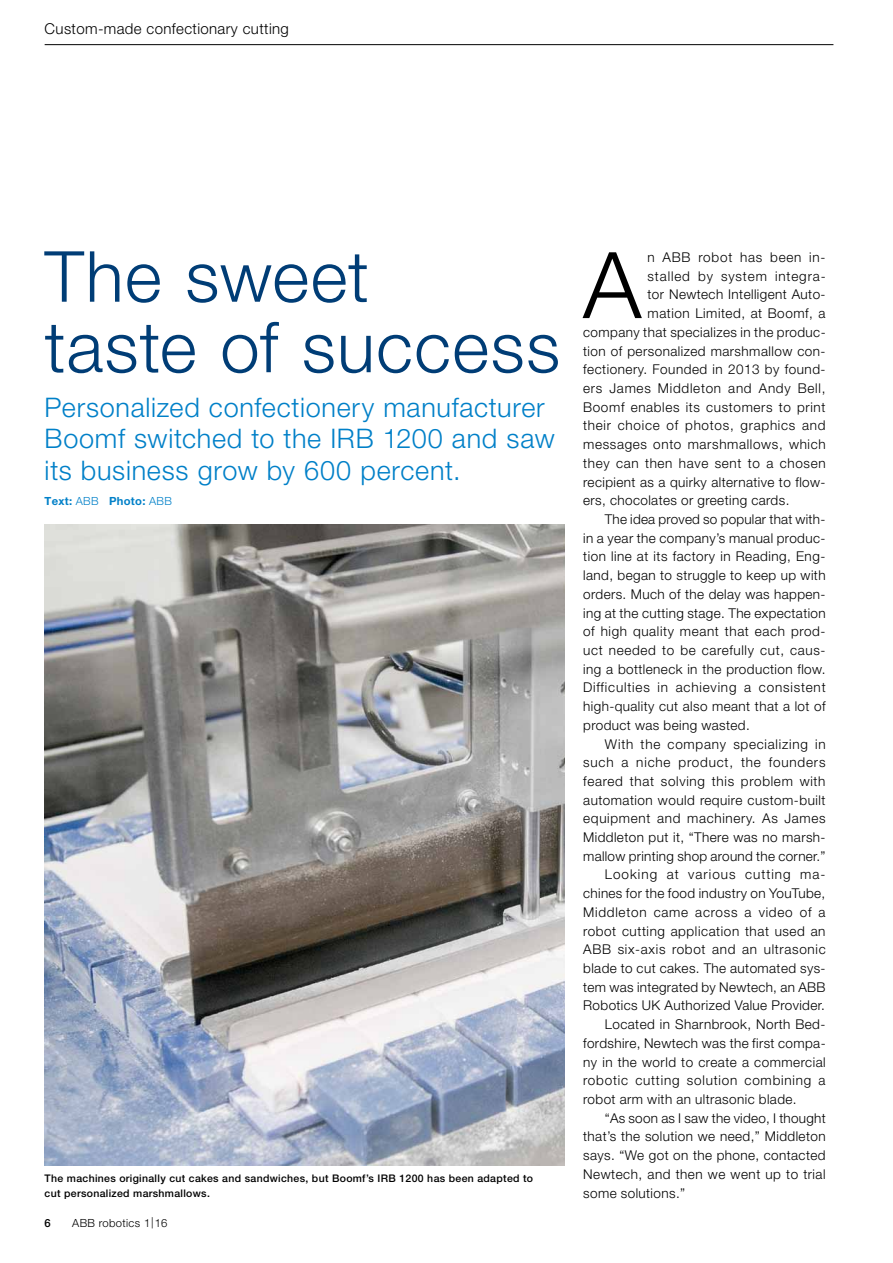
<style>
.page{position:relative;width:893px;height:1263px;background:#fff}
.page>*{position:absolute;margin:0;border:0;box-sizing:border-box;transform-origin:0 0}
.t1{font:300 92.1px "Helvetica Neue LT Pro";color:#000}
.t2{font:300 70.5px/70.5px "Helvetica Neue LT Pro";letter-spacing:.02em;color:#003d76}
.t3{font:300 27px/31.5px "Helvetica Neue LT Pro";letter-spacing:.025em;color:#0080c8}
.t4{font:300 15px "Helvetica Neue LT Pro";letter-spacing:.025em;color:#000}
.t5{font:300 13.5px "Helvetica Neue LT Pro";letter-spacing:.035em;color:#000}
.t6{font:300 13.5px "Helvetica Neue LT Pro";letter-spacing:.055em;color:#000}
.t7{font:300 13.5px "Helvetica Neue LT Pro";letter-spacing:.06em;color:#000}
.t8{font:300 13.5px "Helvetica Neue LT Pro";letter-spacing:.075em;color:#000}
.t9{font:300 13.5px "Helvetica Neue LT Pro";letter-spacing:.065em;color:#000}
.t10{font:700 11.25px "Helvetica Neue LT Pro";letter-spacing:.025em;color:#0080c8}
.t11{font:300 11.25px "Helvetica Neue LT Pro";letter-spacing:.03em;color:#000}
.t12{font:500 11.25px "Helvetica Neue LT Pro";color:#000}
.t13{font:500 10.5px/15px "Helvetica Neue LT Pro";letter-spacing:.03em;color:#000}
.s1{font-weight:300}
</style>
<div class="page">
<hr style="left:45px;top:44px;width:788px;height:1px;background:#000">
<img style="left:45px;top:524px;width:519px;height:641px">
<p class="t4" style="left:45px;top:20px;width:246px">Custom-made confectionary cutting</p>
<h2 class="t2" style="left:45px;top:240px;width:517px">The sweet<br>taste of success</h2>
<h3 class="t3" style="left:45px;top:391px;width:512px">Personalized confectionery manufacturer<br>Boomf switched to the IRB 1200 and saw its business grow by 600 percent.</h3>
<p class="t10" style="left:45px;top:494px;width:129px">Text: <span class="s1">ABB</span> Photo: <span class="s1">ABB</span></p>
<p class="t13" style="left:45px;top:1171px;width:490px">The machines originally cut cakes and sandwiches, but Boomf’s IRB 1200 has been adapted to cut personalized marshmallows.</p>
<p class="t12" style="left:45px;top:1216px;width:8px">6</p>
<p class="t11" style="left:72px;top:1216px;width:96px">ABB robotics 1|16</p>
<h1 class="t1" style="left:583px;top:229px;width:60px">A</h1>
<p class="t7" style="left:648px;top:249px;width:180px">n ABB robot has been in-</p>
<p class="t9" style="left:648px;top:268px;width:180px">stalled by system integra-</p>
<p class="t5" style="left:648px;top:286px;width:180px">tor Newtech Intelligent Auto-</p>
<p class="t5" style="left:648px;top:305px;width:179px">mation Limited, at Boomf, a</p>
<p class="t5" style="left:583px;top:324px;width:244px">company that specializes in the produc-</p>
<p class="t5" style="left:583px;top:342px;width:244px">tion of personalized marshmallow con-</p>
<p class="t5" style="left:583px;top:361px;width:244px">fectionery. Founded in 2013 by found-</p>
<p class="t6" style="left:583px;top:380px;width:244px">ers James Middleton and Andy Bell,</p>
<p class="t5" style="left:583px;top:399px;width:244px">Boomf enables its customers to print</p>
<p class="t6" style="left:583px;top:417px;width:244px">their choice of photos, graphics and</p>
<p class="t5" style="left:583px;top:436px;width:244px">messages onto marshmallows, which</p>
<p class="t5" style="left:583px;top:455px;width:244px">they can then have sent to a chosen</p>
<p class="t5" style="left:583px;top:473px;width:244px">recipient as a quirky alternative to flow-</p>
<p class="t5" style="left:583px;top:492px;width:208px">ers, chocolates or greeting cards.</p>
<p class="t5" style="left:605px;top:511px;width:222px">The idea proved so popular that with-</p>
<p class="t5" style="left:583px;top:530px;width:244px">in a year the company’s manual produc-</p>
<p class="t5" style="left:583px;top:548px;width:244px">tion line at its factory in Reading, Eng-</p>
<p class="t5" style="left:583px;top:567px;width:244px">land, began to struggle to keep up with</p>
<p class="t5" style="left:583px;top:586px;width:244px">orders. Much of the delay was happen-</p>
<p class="t5" style="left:583px;top:604px;width:244px">ing at the cutting stage. The expectation</p>
<p class="t5" style="left:583px;top:623px;width:244px">of high quality meant that each prod-</p>
<p class="t5" style="left:583px;top:642px;width:244px">uct needed to be carefully cut, caus-</p>
<p class="t5" style="left:583px;top:661px;width:244px">ing a bottleneck in the production flow.</p>
<p class="t7" style="left:583px;top:679px;width:244px">Difficulties in achieving a consistent</p>
<p class="t5" style="left:583px;top:698px;width:244px">high-quality cut also meant that a lot of</p>
<p class="t5" style="left:583px;top:717px;width:168px">product was being wasted.</p>
<p class="t6" style="left:605px;top:735px;width:222px">With the company specializing in</p>
<p class="t7" style="left:583px;top:754px;width:244px">such a niche product, the founders</p>
<p class="t5" style="left:583px;top:773px;width:244px">feared that solving this problem with</p>
<p class="t5" style="left:583px;top:791px;width:244px">automation would require custom-built</p>
<p class="t5" style="left:583px;top:810px;width:244px">equipment and machinery. As James</p>
<p class="t5" style="left:583px;top:829px;width:244px">Middleton put it, “There was no marsh-</p>
<p class="t5" style="left:583px;top:848px;width:244px">mallow printing shop around the corner.”</p>
<p class="t8" style="left:605px;top:866px;width:222px">Looking at various cutting ma-</p>
<p class="t5" style="left:583px;top:885px;width:244px">chines for the food industry on YouTube,</p>
<p class="t6" style="left:583px;top:904px;width:244px">Middleton came across a video of a</p>
<p class="t5" style="left:583px;top:922px;width:244px">robot cutting application that used an</p>
<p class="t5" style="left:583px;top:941px;width:244px">ABB six-axis robot and an ultrasonic</p>
<p class="t5" style="left:583px;top:960px;width:244px">blade to cut cakes. The automated sys-</p>
<p class="t5" style="left:583px;top:979px;width:244px">tem was integrated by Newtech, an ABB</p>
<p class="t5" style="left:583px;top:997px;width:243px">Robotics UK Authorized Value Provider.</p>
<p class="t5" style="left:605px;top:1016px;width:222px">Located in Sharnbrook, North Bed-</p>
<p class="t5" style="left:583px;top:1035px;width:244px">fordshire, Newtech was the first compa-</p>
<p class="t5" style="left:583px;top:1053px;width:244px">ny in the world to create a commercial</p>
<p class="t6" style="left:583px;top:1072px;width:244px">robotic cutting solution combining a</p>
<p class="t5" style="left:583px;top:1091px;width:215px">robot arm with an ultrasonic blade.</p>
<p class="t5" style="left:605px;top:1110px;width:222px">“As soon as I saw the video, I thought</p>
<p class="t5" style="left:583px;top:1128px;width:244px">that’s the solution we need,” Middleton</p>
<p class="t5" style="left:583px;top:1147px;width:244px">says. “We got on the phone, contacted</p>
<p class="t5" style="left:583px;top:1166px;width:244px">Newtech, and then we went up to trial</p>
<p class="t5" style="left:583px;top:1184px;width:103px">some solutions.”</p>
</div>
